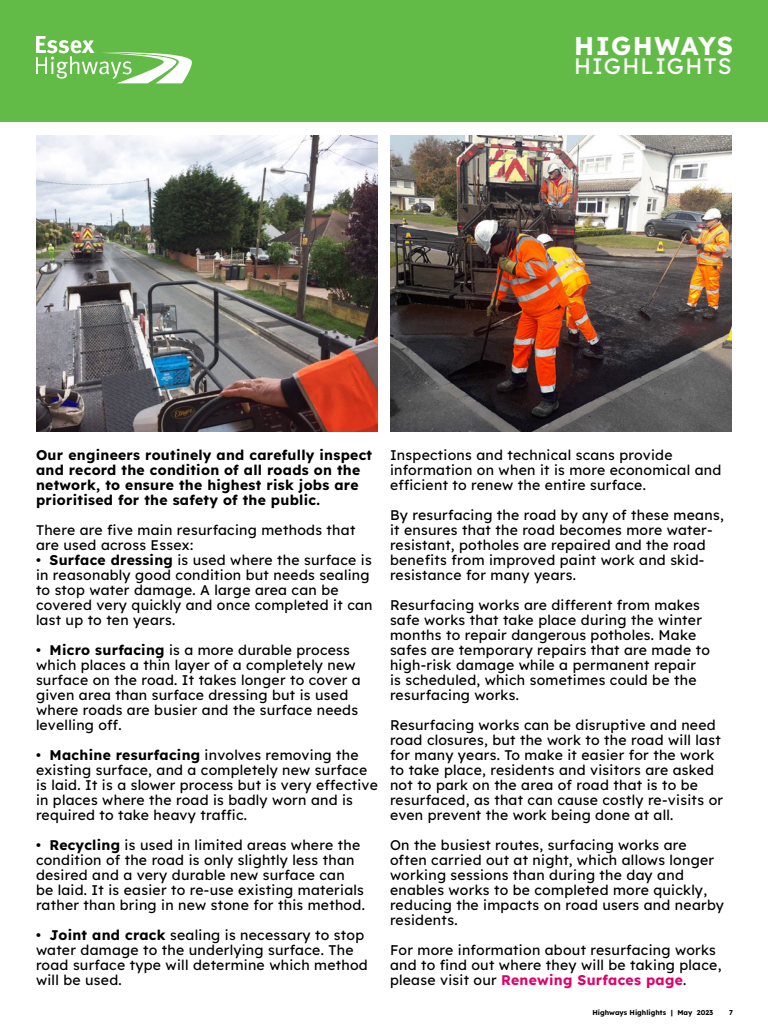
<style>
.page{position:relative;width:768px;height:1024px;background:#fff}
.page>*{position:absolute;margin:0;border:0;box-sizing:border-box;transform-origin:0 0}
.Book_Title{font:25.8px "Lexend";letter-spacing:.045em;color:#fff}
.Book_Title-2{font:22.3px "Lexend";letter-spacing:.06em;color:#fff}
.t1{font:14px/15px "Lexend";letter-spacing:.02em;color:#000}
.t2{font:7px "Lexend";color:#000}
.s1{color:#e00069}
</style>
<div class="page">
<img style="left:390px;top:135px;width:342px;height:297px">
<img style="left:36px;top:135px;width:342px;height:297px">
<div style="left:0;top:0;width:768px;height:122px;background:#62bb46"></div>
<svg style="left:36px;top:36px;width:156px;height:47px"></svg>
<p class="Book_Title" style="left:574px;top:27px;width:161px">HIGHWAYS</p>
<p class="Book_Title-2" style="left:574px;top:49px;width:159px">HIGHLIGHTS</p>
<p class="t1" style="left:36px;top:447px;width:338px">Our engineers routinely and carefully inspect and record the condition of all roads on the network, to ensure the highest risk jobs are prioritised for the safety of the public.</p>
<p class="t1" style="left:36px;top:522px;width:321px">There are five main resurfacing methods that are used across Essex:</p>
<p class="t1" style="left:36px;top:552px;width:338px">• Surface dressing is used where the surface is in reasonably good condition but needs sealing to stop water damage. A large area can be covered very quickly and once completed it can last up to ten years.</p>
<p class="t1" style="left:36px;top:642px;width:326px">• Micro surfacing is a more durable process which places a thin layer of a completely new surface on the road. It takes longer to cover a given area than surface dressing but is used where roads are busier and the surface needs levelling off.</p>
<p class="t1" style="left:36px;top:747px;width:343px">• Machine resurfacing involves removing the existing surface, and a completely new surface is laid. It is a slower process but is very effective in places where the road is badly worn and is required to take heavy traffic.</p>
<p class="t1" style="left:36px;top:837px;width:330px">• Recycling is used in limited areas where the condition of the road is only slightly less than desired and a very durable new surface can be laid. It is easier to re-use existing materials rather than bring in new stone for this method.</p>
<p class="t1" style="left:36px;top:927px;width:333px">• Joint and crack sealing is necessary to stop water damage to the underlying surface. The road surface type will determine which method will be used.</p>
<p class="t1" style="left:390px;top:447px;width:333px">Inspections and technical scans provide information on when it is more economical and efficient to renew the entire surface.</p>
<p class="t1" style="left:390px;top:507px;width:335px">By resurfacing the road by any of these means, it ensures that the road becomes more water&shy;resistant, potholes are repaired and the road benefits from improved paint work and skid&shy;resistance for many years.</p>
<p class="t1" style="left:390px;top:597px;width:321px">Resurfacing works are different from makes safe works that take place during the winter months to repair dangerous potholes. Make safes are temporary repairs that are made to high-risk damage while a permanent repair is scheduled, which sometimes could be the resurfacing works.</p>
<p class="t1" style="left:390px;top:717px;width:335px">Resurfacing works can be disruptive and need road closures, but the work to the road will last for many years. To make it easier for the work to take place, residents and visitors are asked not to park on the area of road that is to be resurfaced, as that can cause costly re-visits or even prevent the work being done at all.</p>
<p class="t1" style="left:390px;top:837px;width:336px">On the busiest routes, surfacing works are often carried out at night, which allows longer working sessions than during the day and enables works to be completed more quickly, reducing the impacts on road users and nearby residents.</p>
<p class="t1" style="left:390px;top:942px;width:333px">For more information about resurfacing works and to find out where they will be taking place, please visit our <span class="s1">Renewing Surfaces page</span>.</p>
<p class="t2" style="left:593px;top:1007px;width:122px">Highways Highlights | May 2023</p>
<p class="t2" style="left:729px;top:1007px;width:5px">7</p>
</div>
